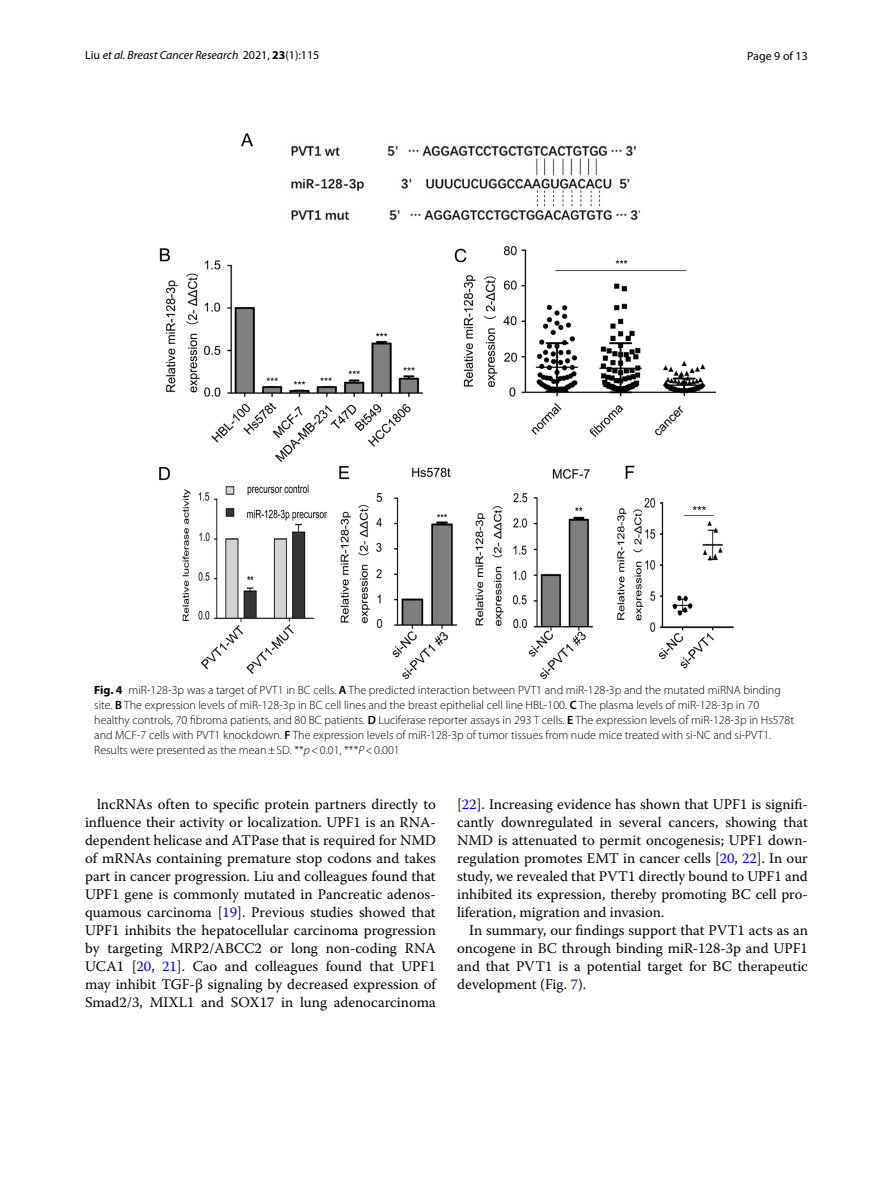
<style>
.page{position:relative;width:893px;height:1187px;background:#fff}
.page>*{position:absolute;margin:0;border:0;box-sizing:border-box;transform-origin:0 0}
.t1{font:14.7px/18px "Warnock Pro";color:#000;text-align:justify}
.t2{font:300 12px/15px "Myriad Pro";color:#000}
.t3{font:italic 12px "Myriad Pro";color:#000}
.t4{font:12px "Myriad Pro";color:#000}
.s1{font-style:normal}
.s2{font-weight:700;font-style:normal}
.s3{font-weight:700}
.s4{font-weight:600}
.s5{font-style:italic}
.s6{color:#00f}
</style>
<div class="page">
<img style="left:160px;top:133px;width:574px;height:545px">
<p class="t3" style="left:85px;top:48px;width:236px"><span class="s1">Liu</span> et al. Breast Cancer Research <span class="s1">2021,</span> <span class="s2">23</span><span class="s1">(1):115</span></p>
<p class="t4" style="left:747px;top:48px;width:62px">Page 9 of 13</p>
<p class="t2" style="left:94px;top:682px;width:701px"><span class="s3">Fig. 4</span> miR-128-3p was a target of PVT1 in BC cells. <span class="s4">A</span> The predicted interaction between PVT1 and miR-128-3p and the mutated miRNA binding site. <span class="s4">B</span> The expression levels of miR-128-3p in BC cell lines and the breast epithelial cell line HBL-100. <span class="s4">C</span> The plasma levels of miR-128-3p in 70 healthy controls, 70 fibroma patients, and 80 BC patients. <span class="s4">D</span> Luciferase reporter assays in 293 T cells. <span class="s4">E</span> The expression levels of miR-128-3p in Hs578t and MCF-7 cells with PVT1 knockdown. <span class="s4">F</span> The expression levels of miR-128-3p of tumor tissues from nude mice treated with si-NC and si-PVT1.<br>Results were presented as the mean±SD. **<span class="s5">p</span>&lt;0.01, ***<span class="s5">P</span>&lt;0.001</p>
<p class="t1" style="left:85px;top:795px;width:352px;text-indent:12px">lncRNAs often to specific protein partners directly to influence their activity or localization. UPF1 is an RNA&shy;dependent helicase and ATPase that is required for NMD of mRNAs containing premature stop codons and takes part in cancer progression. Liu and colleagues found that UPF1 gene is commonly mutated in Pancreatic adenos&shy;quamous carcinoma [<span class="s6">19</span>]. Previous studies showed that UPF1 inhibits the hepatocellular carcinoma progression by targeting MRP2/ABCC2 or long non-coding RNA UCA1 [<span class="s6">20</span>, <span class="s6">21</span>]. Cao and colleagues found that UPF1 may inhibit TGF-β signaling by decreased expression of Smad2/3, MIXL1 and SOX17 in lung adenocarcinoma</p>
<p class="t1" style="left:457px;top:795px;width:352px">[<span class="s6">22</span>]. Increasing evidence has shown that UPF1 is signifi&shy;cantly downregulated in several cancers, showing that NMD is attenuated to permit oncogenesis; UPF1 down&shy;regulation promotes EMT in cancer cells [<span class="s6">20</span>, <span class="s6">22</span>]. In our study, we revealed that PVT1 directly bound to UPF1 and inhibited its expression, thereby promoting BC cell pro&shy;liferation, migration and invasion.</p>
<p class="t1" style="left:457px;top:921px;width:352px;text-indent:12px">In summary, our findings support that PVT1 acts as an oncogene in BC through binding miR-128-3p and UPF1 and that PVT1 is a potential target for BC therapeutic development (Fig. <span class="s6">7</span>).</p>
</div>
